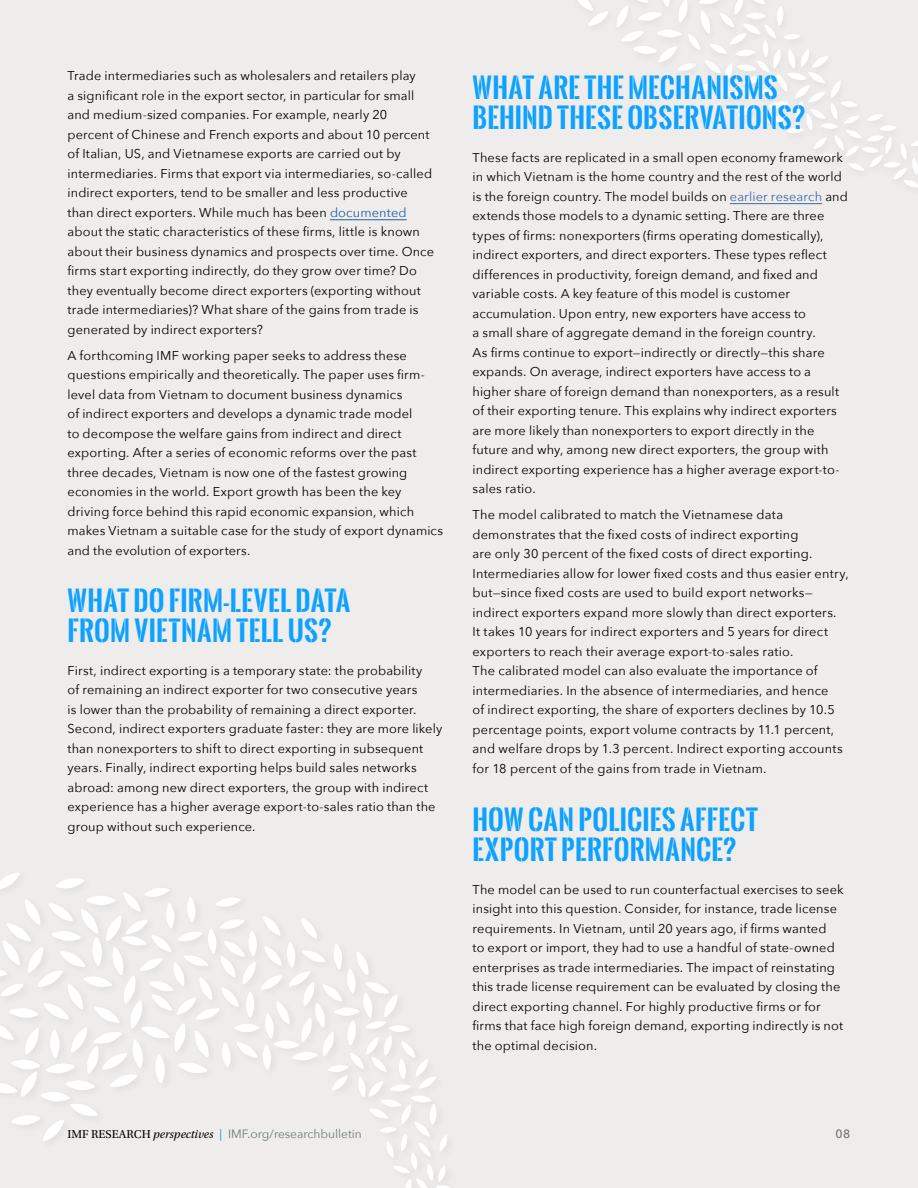
<style>
.page{position:relative;width:918px;height:1188px;background:#efedec}
.page>*{position:absolute;margin:0;border:0;box-sizing:border-box;transform-origin:0 0}
.t1{font:700 27px/30px "Oswald Stencil";letter-spacing:.015em;color:#0da2ff}
.t2{font:12.75px/19.5px "Avenir Next";letter-spacing:.01em;color:#000}
.t3{font:12px "Avenir Next";color:#6d7b7c}
.t4{font:500 12px "Avenir Next";color:#6d6e71}
.s1{color:#215e9e}
.s2{color:#3a68a5}
.s3{font-family:"Utopia Std";color:#000}
.s4{font-family:"Utopia Std";font-style:italic;color:#000}
.s5{color:#009ada}
</style>
<div class="page">
<svg style="left:0;top:872px;width:450px;height:316px"></svg>
<svg style="left:578px;top:0;width:30px;height:26px"></svg>
<svg style="left:617px;top:0;width:301px;height:187px"></svg>
<hr style="left:330px;top:219px;width:77px;height:1px;background:#215e9e">
<hr style="left:730px;top:203px;width:92px;height:1px;background:#3a68a5">
<p class="t2" style="left:68px;top:66px;width:368px">Trade intermediaries such as wholesalers and retailers play<br>a significant role in the export sector, in particular for small and medium-sized companies. For example, nearly 20 percent of Chinese and French exports and about 10 percent of Italian, US, and Vietnamese exports are carried out by intermediaries. Firms that export via intermediaries, so-called indirect exporters, tend to be smaller and less productive than direct exporters. While much has been <span class="s1">documented </span>about the static characteristics of these firms, little is known about their business dynamics and prospects over time. Once firms start exporting indirectly, do they grow over time? Do they eventually become direct exporters (exporting without trade intermediaries)? What share of the gains from trade is generated by indirect exporters?</p>
<p class="t2" style="left:68px;top:345px;width:377px">A forthcoming IMF working paper seeks to address these questions empirically and theoretically. The paper uses firm&shy;level data from Vietnam to document business dynamics<br>of indirect exporters and develops a dynamic trade model<br>to decompose the welfare gains from indirect and direct exporting. After a series of economic reforms over the past three decades, Vietnam is now one of the fastest growing economies in the world. Export growth has been the key driving force behind this rapid economic expansion, which makes Vietnam a suitable case for the study of export dynamics and the evolution of exporters.</p>
<h1 class="t1" style="left:68px;top:585px;width:284px">WHAT DO FIRM-LEVEL DATA<br>FROM VIETNAM TELL US?</h1>
<p class="t2" style="left:68px;top:660px;width:376px">First, indirect exporting is a temporary state: the probability<br>of remaining an indirect exporter for two consecutive years<br>is lower than the probability of remaining a direct exporter.<br>Second, indirect exporters graduate faster: they are more likely than nonexporters to shift to direct exporting in subsequent years. Finally, indirect exporting helps build sales networks abroad: among new direct exporters, the group with indirect experience has a higher average export-to-sales ratio than the group without such experience.</p>
<h1 class="t1" style="left:472px;top:72px;width:334px">WHAT ARE THE MECHANISMS<br>BEHIND THESE OBSERVATIONS?</h1>
<p class="t2" style="left:472px;top:147px;width:377px">These facts are replicated in a small open economy framework in which Vietnam is the home country and the rest of the world is the foreign country. The model builds on <span class="s2">earlier research</span> and extends those models to a dynamic setting. There are three types of firms: nonexporters (firms operating domestically), indirect exporters, and direct exporters. These types reflect differences in productivity, foreign demand, and fixed and variable costs. A key feature of this model is customer accumulation. Upon entry, new exporters have access to<br>a small share of aggregate demand in the foreign country.<br>As firms continue to export—indirectly or directly—this share expands. On average, indirect exporters have access to a higher share of foreign demand than nonexporters, as a result of their exporting tenure. This explains why indirect exporters are more likely than nonexporters to export directly in the future and why, among new direct exporters, the group with indirect exporting experience has a higher average export-to&shy;sales ratio.</p>
<p class="t2" style="left:472px;top:505px;width:378px">The model calibrated to match the Vietnamese data demonstrates that the fixed costs of indirect exporting<br>are only 30 percent of the fixed costs of direct exporting.<br>Intermediaries allow for lower fixed costs and thus easier entry, but—since fixed costs are used to build export networks— indirect exporters expand more slowly than direct exporters.<br>It takes 10 years for indirect exporters and 5 years for direct exporters to reach their average export-to-sales ratio.<br>The calibrated model can also evaluate the importance of intermediaries. In the absence of intermediaries, and hence<br>of indirect exporting, the share of exporters declines by 10.5 percentage points, export volume contracts by 11.1 percent, and welfare drops by 1.3 percent. Indirect exporting accounts for 18 percent of the gains from trade in Vietnam.</p>
<h1 class="t1" style="left:472px;top:804px;width:287px">HOW CAN POLICIES AFFECT<br>EXPORT PERFORMANCE?</h1>
<p class="t2" style="left:472px;top:879px;width:373px">The model can be used to run counterfactual exercises to seek insight into this question. Consider, for instance, trade license requirements. In Vietnam, until 20 years ago, if firms wanted<br>to export or import, they had to use a handful of state-owned enterprises as trade intermediaries. The impact of reinstating this trade license requirement can be evaluated by closing the direct exporting channel. For highly productive firms or for firms that face high foreign demand, exporting indirectly is not the optimal decision.</p>
<p class="t3" style="left:68px;top:1124px;width:296px"><span class="s3">IMF RESEARCH</span> <span class="s4">perspectives</span> <span class="s5">|</span> IMF.org/researchbulletin</p>
<p class="t4" style="left:836px;top:1124px;width:16px">08</p>
</div>
